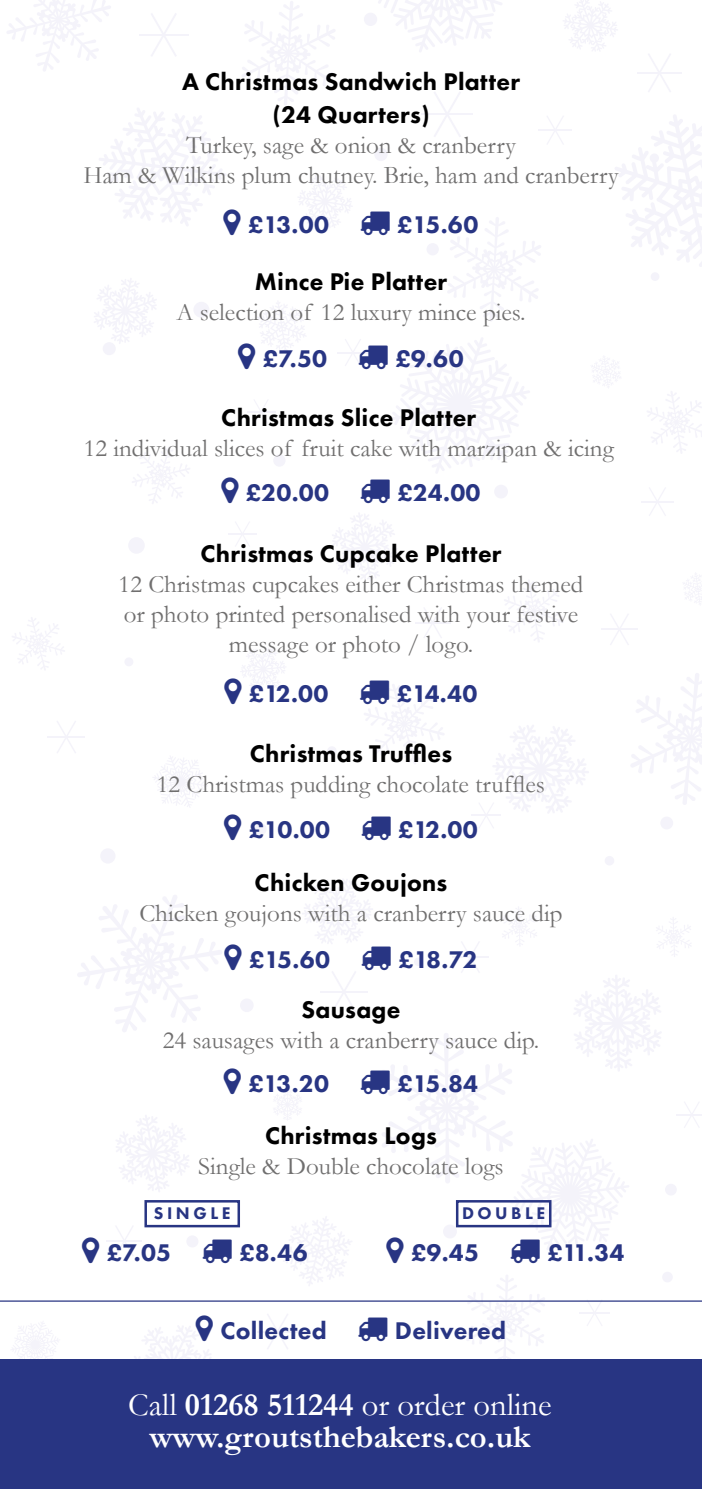
<style>
.page{position:relative;width:702px;height:1489px;background:#fff}
.page>*{position:absolute;margin:0;border:0;box-sizing:border-box;transform-origin:0 0}
.t1{font:700 32.5px/32.5px "Garamond";color:#fff;text-align:center}
.t2{font:25px/30px "Garamond";color:#706f6f;text-align:center}
.t3{font:800 25px/32.5px "Futura PT";letter-spacing:.01em;color:#000;text-align:center}
.t4{font:800 25px "Futura PT";letter-spacing:.01em;color:#283583}
.t5{font:800 17.5px "Futura PT";letter-spacing:.2em;color:#283583}
.s1{font-weight:400}
</style>
<div class="page">
<svg style="left:12px;top:617px;width:52px;height:53px"></svg>
<svg style="left:592px;top:359px;width:29px;height:28px"></svg>
<svg style="left:683px;top:574px;width:19px;height:28px"></svg>
<svg style="left:116px;top:1115px;width:73px;height:77px"></svg>
<svg style="left:563px;top:0;width:54px;height:51px"></svg>
<svg style="left:94px;top:278px;width:63px;height:66px"></svg>
<svg style="left:247px;top:400px;width:28px;height:24px"></svg>
<svg style="left:228px;top:522px;width:29px;height:23px"></svg>
<hr style="left:601px;top:628px;width:36px;height:2px;background:#f4f3fa">
<svg style="left:610px;top:614px;width:19px;height:31px"></svg>
<hr style="left:538px;top:129px;width:34px;height:2px;background:#f4f3fa">
<svg style="left:547px;top:116px;width:16px;height:28px"></svg>
<hr style="left:257px;top:1330px;width:41px;height:2px;background:#f4f3fa">
<hr style="left:48px;top:736px;width:37px;height:1px;background:#f4f3fa">
<svg style="left:56px;top:721px;width:20px;height:32px"></svg>
<hr style="left:415px;top:622px;width:35px;height:1px;background:#f4f3fa">
<svg style="left:423px;top:608px;width:19px;height:30px"></svg>
<hr style="left:471px;top:814px;width:30px;height:2px;background:#f4f3fa">
<div style="left:128px;top:537px;width:17px;height:16px;background:#f4f3fa;border-radius:50%"></div>
<div style="left:426px;top:243px;width:13px;height:12px;background:#f4f3fa;border-radius:50%"></div>
<div style="left:273px;top:454px;width:12px;height:12px;background:#f4f3fa;border-radius:50%"></div>
<div style="left:255px;top:823px;width:12px;height:12px;background:#f4f3fa;border-radius:50%"></div>
<div style="left:364px;top:13px;width:13px;height:13px;background:#f4f3fa;border-radius:50%"></div>
<div style="left:103px;top:342px;width:13px;height:13px;background:#f4f3fa;border-radius:50%"></div>
<div style="left:100px;top:848px;width:15px;height:15px;background:#f4f3fa;border-radius:50%"></div>
<div style="left:660px;top:816px;width:13px;height:13px;background:#f4f3fa;border-radius:50%"></div>
<div style="left:186px;top:1235px;width:12px;height:12px;background:#f4f3fa;border-radius:50%"></div>
<svg style="left:448px;top:217px;width:93px;height:104px"></svg>
<svg style="left:504px;top:580px;width:59px;height:62px"></svg>
<svg style="left:647px;top:391px;width:55px;height:63px"></svg>
<svg style="left:132px;top:447px;width:58px;height:57px"></svg>
<svg style="left:153px;top:756px;width:53px;height:51px"></svg>
<svg style="left:12px;top:1323px;width:46px;height:36px"></svg>
<svg style="left:332px;top:513px;width:66px;height:68px"></svg>
<svg style="left:479px;top:725px;width:110px;height:103px"></svg>
<hr style="left:107px;top:1239px;width:35px;height:2px;background:#f4f3fa">
<svg style="left:115px;top:1226px;width:19px;height:30px"></svg>
<hr style="left:337px;top:352px;width:31px;height:1px;background:#f4f3fa">
<hr style="left:421px;top:113px;width:52px;height:2px;background:#f4f3fa">
<svg style="left:434px;top:92px;width:27px;height:45px"></svg>
<hr style="left:637px;top:72px;width:44px;height:2px;background:#f4f3fa">
<svg style="left:648px;top:54px;width:23px;height:38px"></svg>
<hr style="left:641px;top:501px;width:32px;height:1px;background:#f4f3fa">
<svg style="left:648px;top:488px;width:18px;height:28px"></svg>
<div style="left:240px;top:998px;width:13px;height:14px;background:#f4f3fa;border-radius:50%"></div>
<div style="left:193px;top:302px;width:16px;height:16px;background:#f4f3fa;border-radius:50%"></div>
<div style="left:124px;top:657px;width:9px;height:9px;background:#f4f3fa;border-radius:50%"></div>
<div style="left:327px;top:746px;width:9px;height:9px;background:#f4f3fa;border-radius:50%"></div>
<div style="left:604px;top:856px;width:10px;height:9px;background:#f4f3fa;border-radius:50%"></div>
<div style="left:650px;top:272px;width:9px;height:9px;background:#f4f3fa;border-radius:50%"></div>
<div style="left:374px;top:148px;width:13px;height:13px;background:#f4f3fa;border-radius:50%"></div>
<svg style="left:631px;top:673px;width:71px;height:132px"></svg>
<svg style="left:615px;top:115px;width:87px;height:152px"></svg>
<svg style="left:378px;top:0;width:124px;height:52px"></svg>
<div style="left:0;top:1359px;width:702px;height:129px;background:#283583"></div>
<div style="left:144px;top:1199px;width:96px;height:28px;border:2px solid #283583"></div>
<hr style="left:0;top:1300px;width:702px;height:1px;background:#283583">
<svg style="left:7px;top:0;width:345px;height:228px"></svg>
<svg style="left:257px;top:302px;width:48px;height:50px"></svg>
<svg style="left:344px;top:338px;width:186px;height:160px"></svg>
<svg style="left:240px;top:648px;width:45px;height:42px"></svg>
<svg style="left:364px;top:684px;width:80px;height:80px"></svg>
<svg style="left:77px;top:895px;width:145px;height:137px"></svg>
<svg style="left:134px;top:1326px;width:77px;height:33px"></svg>
<svg style="left:267px;top:879px;width:435px;height:480px"></svg>
<p class="t3" style="left:182px;top:65px;width:339px">A Christmas Sandwich Platter (24 Quarters)</p>
<p class="t2" style="left:83px;top:129px;width:536px">Turkey, sage &amp; onion &amp; cranberry<br>Ham &amp; Wilkins plum chutney. Brie, ham and cranberry</p>
<p class="t4" style="left:248px;top:209px;width:82px">£13.00</p>
<p class="t4" style="left:397px;top:209px;width:83px">£15.60</p>
<p class="t3" style="left:255px;top:265px;width:194px">Mince Pie Platter</p>
<p class="t2" style="left:176px;top:297px;width:350px">A selection of 12 luxury mince pies.</p>
<p class="t4" style="left:263px;top:343px;width:66px">£7.50</p>
<p class="t4" style="left:395px;top:343px;width:70px">£9.60</p>
<p class="t3" style="left:221px;top:401px;width:256px">Christmas Slice Platter</p>
<p class="t2" style="left:84px;top:433px;width:531px">12 individual slices of fruit cake with marzipan &amp; icing</p>
<p class="t4" style="left:246px;top:477px;width:85px">£20.00</p>
<p class="t4" style="left:397px;top:477px;width:85px">£24.00</p>
<p class="t3" style="left:200px;top:537px;width:302px">Christmas Cupcake Platter</p>
<p class="t2" style="left:119px;top:568px;width:466px">12 Christmas cupcakes either Christmas themed or photo printed personalised with your festive message or photo / logo.</p>
<p class="t4" style="left:249px;top:677px;width:81px">£12.00</p>
<p class="t4" style="left:397px;top:677px;width:82px">£14.40</p>
<p class="t3" style="left:250px;top:736px;width:204px">Christmas Truffles</p>
<p class="t2" style="left:157px;top:768px;width:389px">12 Christmas pudding chocolate truffles</p>
<p class="t4" style="left:249px;top:813px;width:83px">£10.00</p>
<p class="t4" style="left:398px;top:813px;width:81px">£12.00</p>
<p class="t3" style="left:255px;top:866px;width:194px">Chicken Goujons</p>
<p class="t2" style="left:139px;top:898px;width:424px">Chicken goujons with a cranberry sauce dip</p>
<p class="t4" style="left:249px;top:944px;width:83px">£15.60</p>
<p class="t4" style="left:398px;top:944px;width:81px">£18.72</p>
<p class="t3" style="left:301px;top:993px;width:100px">Sausage</p>
<p class="t2" style="left:163px;top:1024px;width:378px">24 sausages with a cranberry sauce dip.</p>
<p class="t4" style="left:248px;top:1067px;width:82px">£13.20</p>
<p class="t4" style="left:397px;top:1067px;width:82px">£15.84</p>
<p class="t3" style="left:265px;top:1118px;width:173px">Christmas Logs</p>
<p class="t2" style="left:198px;top:1150px;width:307px">Single &amp; Double chocolate logs</p>
<p class="t5" style="left:154px;top:1201px;width:78px">SINGLE</p>
<p class="t5" style="left:462px;top:1201px;width:85px">DOUBLE</p>
<p class="t4" style="left:107px;top:1237px;width:66px">£7.05</p>
<p class="t4" style="left:239px;top:1237px;width:70px">£8.46</p>
<p class="t4" style="left:411px;top:1237px;width:69px">£9.45</p>
<p class="t4" style="left:547px;top:1237px;width:79px">£11.34</p>
<p class="t4" style="left:220px;top:1315px;width:108px">Collected</p>
<p class="t4" style="left:395px;top:1315px;width:113px">Delivered</p>
<h1 class="t1" style="left:128px;top:1387px;width:425px"><span class="s1">Call</span> 01268 511244 <span class="s1">or order online </span>www.groutsthebakers.co.uk</h1>
</div>
